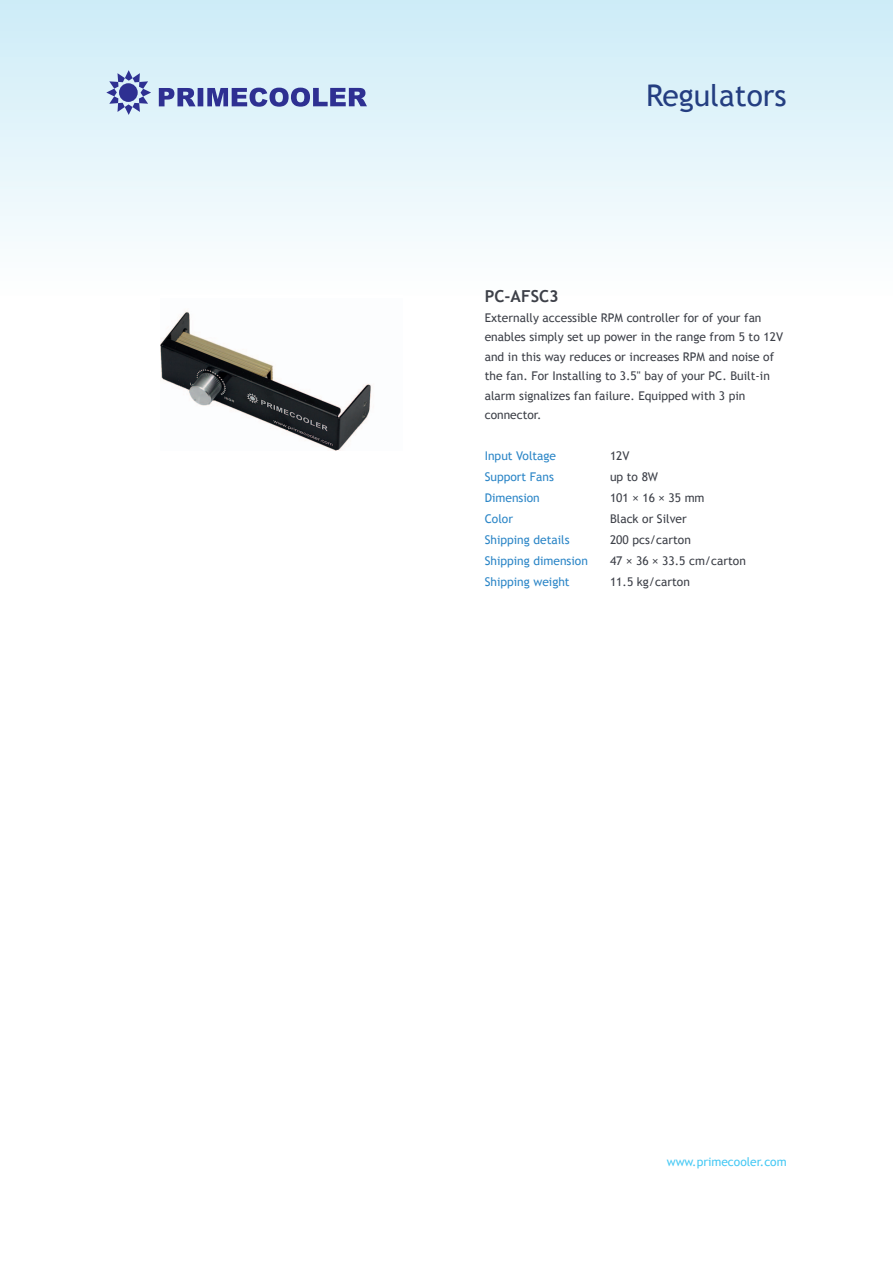
<style>
.page{position:relative;width:893px;height:1263px;background:#fff}
.page>*{position:absolute;margin:0;border:0;box-sizing:border-box;transform-origin:0 0}
.t1{font:30px "Trebuchet MS";color:#243e81}
.t2{font:700 16.5px "Trebuchet MS";color:#3d4048}
.t3{font:12px/21px "Trebuchet MS";color:#3d4048}
.t4{font:12px/21px "Trebuchet MS";color:#2c86c7}
.t5{font:12px "Trebuchet MS";color:#47c9f4}
</style>
<div class="page">
<svg style="left:106px;top:70px;width:45px;height:45px;background:#9aa8d2"></svg>
<svg style="left:159px;top:88px;width:208px;height:19px;background:#7680bc"></svg>
<img style="left:161px;top:311px;width:210px;height:140px">
<h1 class="t1" style="left:646px;top:78px;width:142px">Regulators</h1>
<h2 class="t2" style="left:485px;top:286px;width:76px">PC-AFSC3</h2>
<p class="t3" style="left:485px;top:308px;width:300px;line-height:19.5px">Externally accessible RPM controller for of your fan enables simply set up power in the range from 5 to 12V and in this way reduces or increases RPM and noise of the fan. For Installing to 3.5" bay of your PC. Built-in alarm signalizes fan failure. Equipped with 3 pin connector.</p>
<p class="t4" style="left:485px;top:445px;width:105px">Input Voltage<br>Support Fans<br>Dimension<br>Color<br>Shipping details<br>Shipping dimension<br>Shipping weight</p>
<p class="t3" style="left:610px;top:445px;width:137px">12V<br>up to 8W<br>101 × 16 × 35 mm<br>Black or Silver<br>200 pcs/carton<br>47 × 36 × 33.5 cm/carton<br>11.5 kg/carton</p>
<p class="t5" style="left:667px;top:1155px;width:121px">www.primecooler.com</p>
</div>
